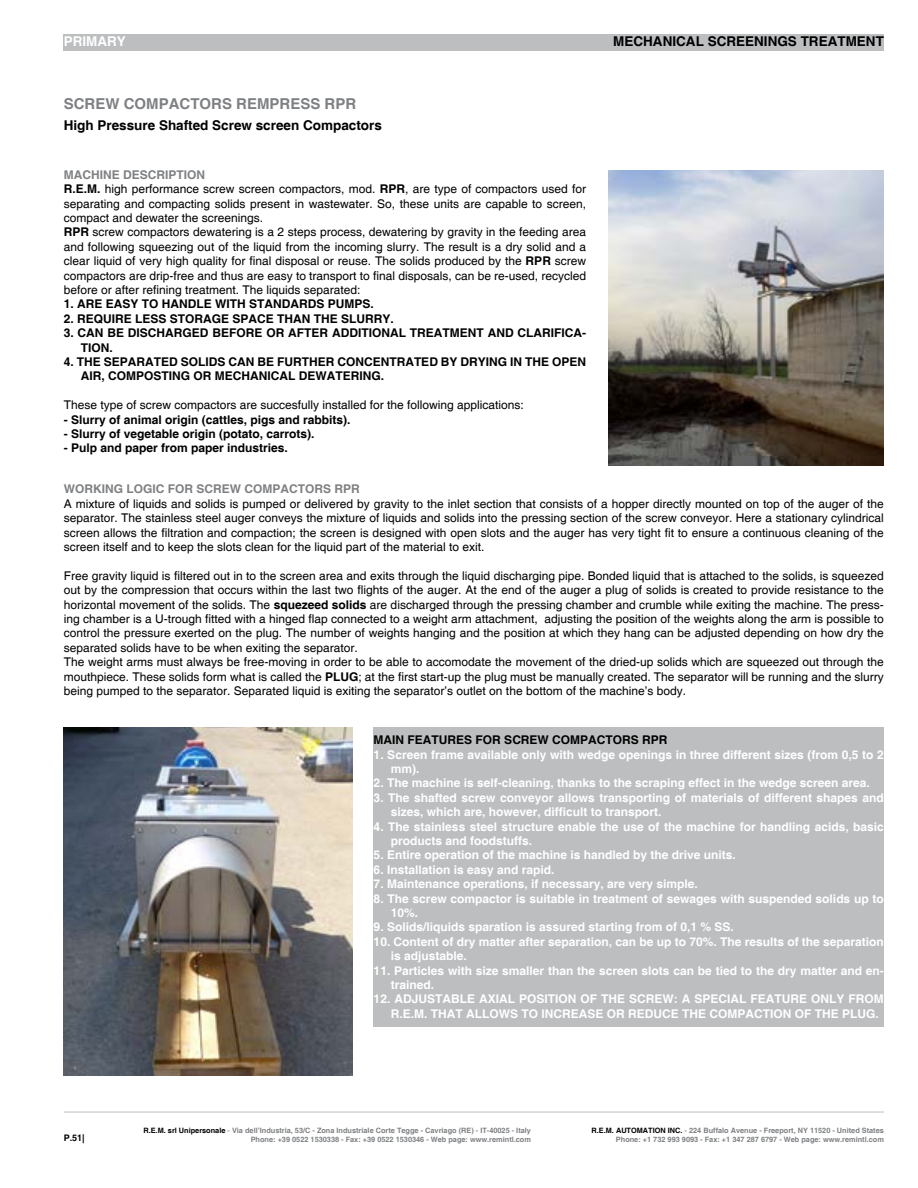
<style>
.page{position:relative;width:918px;height:1188px;background:#fff}
.page>*{position:absolute;margin:0;border:0;box-sizing:border-box;transform-origin:0 0}
.t1{font:700 15px "Helvetica";color:#7e8083}
.t2{font:700 13.5px "Helvetica";color:#000}
.t3{font:700 13.5px "Helvetica";color:#fff}
.t4{font:12px/14.4px "Helvetica";color:#000}
.t5{font:700 12px/14.4px "Helvetica";color:#fff}
.t6{font:700 12px/14.4px "Helvetica";color:#000}
.t7{font:700 12px "Helvetica";color:#7e8083}
.t8{font:700 9px "Helvetica";color:#000}
.t9{font:700 7.35px/8.9px "Helvetica";color:#7e8083;text-align:right}
.s1{font-weight:700;color:#7e8083}
.s2{font-weight:700}
.s3{color:#000}
.s4{color:#939598}
</style>
<div class="page">
<div style="left:64px;top:34px;width:820px;height:17px;background:#bcbec0"></div>
<hr style="left:64px;top:1112px;width:820px;height:1px;background:#bcbec0">
<div style="left:374px;top:727px;width:510px;height:299px;background:#bcbec0"></div>
<img style="left:608px;top:170px;width:276px;height:296px">
<img style="left:64px;top:727px;width:289px;height:349px">
<p class="t3" style="left:64px;top:33px;width:64px">PRIMARY</p>
<p class="t2" style="left:613px;top:33px;width:272px">MECHANICAL SCREENINGS TREATMENT</p>
<p class="t1" style="left:64px;top:94px;width:294px">SCREW COMPACTORS REMPRESS RPR</p>
<p class="t2" style="left:64px;top:117px;width:320px">High Pressure Shafted Screw screen Compactors</p>
<p class="t4" style="left:64px;top:168px;width:524px"><span class="s1">MACHINE DESCRIPTION<br></span><span class="s2">R.E.M.</span> high performance screw screen compactors, mod. <span class="s2">RPR</span>, are type of compactors used for separating and compacting solids present in wastewater. So, these units are capable to screen, compact and dewater the screenings.<br><span class="s2">RPR</span> screw compactors dewatering is a 2 steps process, dewatering by gravity in the feeding area and following squeezing out of the liquid from the incoming slurry. The result is a dry solid and a clear liquid of very high quality for final disposal or reuse. The solids produced by the <span class="s2">RPR</span> screw compactors are drip-free and thus are easy to transport to final disposals, can be re-used, recycled before or after refining treatment. The liquids separated:</p>
<p class="t6" style="left:64px;top:298px;width:312px">1. ARE EASY TO HANDLE WITH STANDARDS PUMPS.</p>
<p class="t6" style="left:64px;top:312px;width:332px">2. REQUIRE LESS STORAGE SPACE THAN THE SLURRY.</p>
<p class="t6" style="left:81px;top:326px;width:507px;text-indent:-17px">3. CAN BE DISCHARGED BEFORE OR AFTER ADDITIONAL TREATMENT AND CLARIFICA-<br>TION.</p>
<p class="t6" style="left:81px;top:355px;width:507px;text-indent:-17px">4. THE SEPARATED SOLIDS CAN BE FURTHER CONCENTRATED BY DRYING IN THE OPEN<br>AIR, COMPOSTING OR MECHANICAL DEWATERING.</p>
<p class="t4" style="left:64px;top:398px;width:462px">These type of screw compactors are succesfully installed for the following applications:</p>
<p class="t6" style="left:64px;top:413px;width:288px">- Slurry of animal origin (cattles, pigs and rabbits).</p>
<p class="t6" style="left:64px;top:427px;width:252px">- Slurry of vegetable origin (potato, carrots).</p>
<p class="t6" style="left:64px;top:442px;width:226px">- Pulp and paper from paper industries.</p>
<p class="t7" style="left:64px;top:482px;width:298px">WORKING LOGIC FOR SCREW COMPACTORS RPR</p>
<p class="t4" style="left:64px;top:497px;width:822px;text-align:justify">A mixture of liquids and solids is pumped or delivered by gravity to the inlet section that consists of a hopper directly mounted on top of the auger of the separator. The stainless steel auger conveys the mixture of liquids and solids into the pressing section of the screw conveyor. Here a stationary cylindrical screen allows the filtration and compaction; the screen is designed with open slots and the auger has very tight fit to ensure a continuous cleaning of the screen itself and to keep the slots clean for the liquid part of the material to exit.</p>
<p class="t4" style="left:64px;top:569px;width:822px">Free gravity liquid is filtered out in to the screen area and exits through the liquid discharging pipe. Bonded liquid that is attached to the solids, is squeezed out by the compression that occurs within the last two flights of the auger. At the end of the auger a plug of solids is created to provide resistance to the horizontal movement of the solids. The <span class="s2">squezeed solids</span> are discharged through the pressing chamber and crumble while exiting the machine. The press&shy;ing chamber is a U-trough fitted with a hinged flap connected to a weight arm attachment, adjusting the position of the weights along the arm is possible to control the pressure exerted on the plug. The number of weights hanging and the position at which they hang can be adjusted depending on how dry the separated solids have to be when exiting the separator.<br>The weight arms must always be free-moving in order to be able to accomodate the movement of the dried-up solids which are squeezed out through the mouthpiece. These solids form what is called the <span class="s2">PLUG</span>; at the first start-up the plug must be manually created. The separator will be running and the slurry being pumped to the separator. Separated liquid is exiting the separator’s outlet on the bottom of the machine’s body.</p>
<p class="t6" style="left:374px;top:733px;width:295px">MAIN FEATURES FOR SCREW COMPACTORS RPR</p>
<p class="t5" style="left:391px;top:748px;width:495px;text-indent:-17px">1. Screen frame available only with wedge openings in three different sizes (from 0,5 to 2 mm).</p>
<p class="t5" style="left:374px;top:777px;width:498px">2. The machine is self-cleaning, thanks to the scraping effect in the wedge screen area.</p>
<p class="t5" style="left:391px;top:791px;width:495px;text-indent:-17px">3. The shafted screw conveyor allows transporting of materials of different shapes and sizes, which are, however, difficult to transport.</p>
<p class="t5" style="left:391px;top:820px;width:495px;text-indent:-17px">4. The stainless steel structure enable the use of the machine for handling acids, basic products and foodstuffs.</p>
<p class="t5" style="left:374px;top:849px;width:364px">5. Entire operation of the machine is handled by the drive units.</p>
<p class="t5" style="left:374px;top:863px;width:182px">6. Installation is easy and rapid.</p>
<p class="t5" style="left:374px;top:877px;width:326px">7. Maintenance operations, if necessary, are very simple.</p>
<p class="t5" style="left:391px;top:892px;width:495px;text-indent:-17px">8. The screw compactor is suitable in treatment of sewages with suspended solids up to<br>10%.</p>
<p class="t5" style="left:374px;top:921px;width:362px">9. Solids/liquids sparation is assured starting from of 0,1 % SS.</p>
<p class="t5" style="left:391px;top:935px;width:495px;text-indent:-17px">10. Content of dry matter after separation, can be up to 70%. The results of the separation is adjustable.</p>
<p class="t5" style="left:391px;top:964px;width:495px;text-indent:-17px">11. Particles with size smaller than the screen slots can be tied to the dry matter and en&shy;trained.</p>
<p class="t5" style="left:391px;top:993px;width:495px;text-indent:-17px">12. ADJUSTABLE AXIAL POSITION OF THE SCREW: A SPECIAL FEATURE ONLY FROM<br>R.E.M. THAT ALLOWS TO INCREASE OR REDUCE THE COMPACTION OF THE PLUG.</p>
<p class="t8" style="left:64px;top:1133px;width:23px">P.51|</p>
<p class="t9" style="left:143px;top:1126px;width:389px"><span class="s3">R.E.M. srl Unipersonale</span> <span class="s4">-</span> Via dell’Industria, 53/C - Zona Industriale Corte Tegge - Cavriago (RE) - IT-40025 - Italy<br>Phone: +39 0522 1530338 - Fax: +39 0522 1530346 - Web page: www.remintl.com</p>
<p class="t9" style="left:592px;top:1126px;width:294px"><span class="s3">R.E.M. AUTOMATION INC.</span> <span class="s4">-</span> 224 Buffalo Avenue - Freeport, NY 11520 - United States<br>Phone: +1 732 993 9093 - Fax: +1 347 287 6797 - Web page: www.remintl.com</p>
</div>
